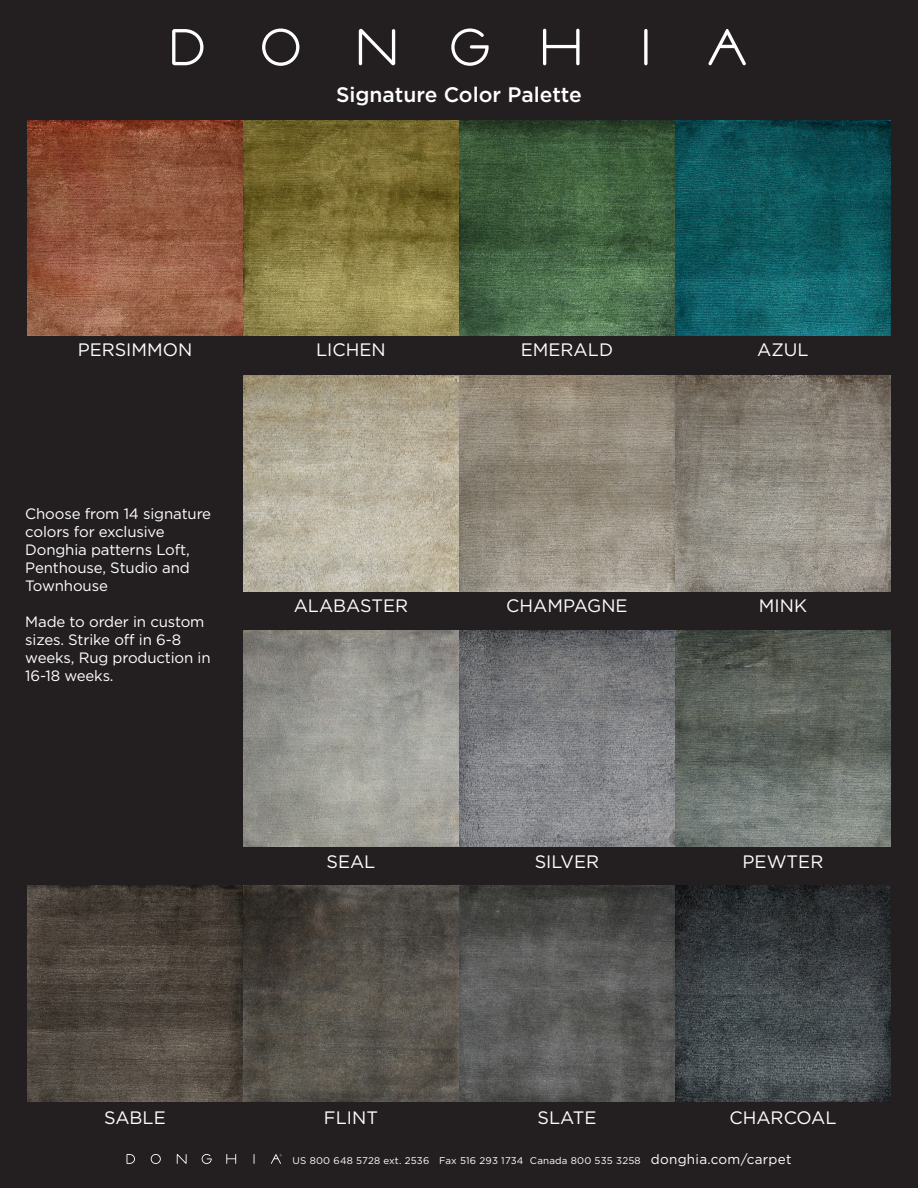
<style>
.page{position:relative;width:918px;height:1188px;background:#231f20}
.page>*{position:absolute;margin:0;border:0;box-sizing:border-box;transform-origin:0 0}
.t1{font:500 21px "Gotham";color:#fff}
.t2{font:18px "Gotham";color:#fff}
.t3{font:15px/18px "Gotham";letter-spacing:-.01em;color:#fff}
.t4{font:9.75px "Gotham";letter-spacing:.02em;color:#fff}
.s1{font-size:13.5px}
</style>
<div class="page">
<svg style="left:177px;top:1154px;width:10px;height:10px"></svg>
<svg style="left:226px;top:1154px;width:10px;height:10px"></svg>
<svg style="left:151px;top:1154px;width:10px;height:10px"></svg>
<svg style="left:127px;top:1154px;width:8px;height:10px"></svg>
<svg style="left:202px;top:1154px;width:10px;height:10px"></svg>
<svg style="left:271px;top:1154px;width:11px;height:10px"></svg>
<img style="left:27px;top:886px;width:864px;height:216px">
<img style="left:243px;top:630px;width:648px;height:216px">
<img style="left:243px;top:375px;width:648px;height:216px">
<img style="left:27px;top:120px;width:864px;height:216px">
<svg style="left:359px;top:29px;width:36px;height:36px"></svg>
<svg style="left:543px;top:29px;width:37px;height:36px"></svg>
<svg style="left:644px;top:29px;width:4px;height:36px"></svg>
<svg style="left:262px;top:29px;width:37px;height:37px"></svg>
<svg style="left:172px;top:29px;width:31px;height:36px"></svg>
<svg style="left:451px;top:28px;width:38px;height:38px"></svg>
<svg style="left:708px;top:29px;width:38px;height:37px"></svg>
<p class="t1" style="left:336px;top:82px;width:247px">Signature Color Palette</p>
<p class="t2" style="left:78px;top:339px;width:116px">PERSIMMON</p>
<p class="t2" style="left:316px;top:339px;width:71px">LICHEN</p>
<p class="t2" style="left:521px;top:339px;width:94px">EMERALD</p>
<p class="t2" style="left:757px;top:339px;width:53px">AZUL</p>
<p class="t3" style="left:25px;top:505px;width:187px">Choose from 14 signature colors for exclusive<br>Donghia patterns Loft,<br>Penthouse, Studio and<br>Townhouse</p>
<p class="t3" style="left:25px;top:613px;width:187px">Made to order in custom sizes. Strike off in 6-8 weeks, Rug production in<br>16-18 weeks.</p>
<p class="t2" style="left:294px;top:596px;width:116px">ALABASTER</p>
<p class="t2" style="left:506px;top:596px;width:123px">CHAMPAGNE</p>
<p class="t2" style="left:759px;top:596px;width:50px">MINK</p>
<p class="t2" style="left:327px;top:852px;width:50px">SEAL</p>
<p class="t2" style="left:535px;top:852px;width:66px">SILVER</p>
<p class="t2" style="left:743px;top:852px;width:82px">PEWTER</p>
<p class="t2" style="left:104px;top:1108px;width:63px">SABLE</p>
<p class="t2" style="left:324px;top:1108px;width:56px">FLINT</p>
<p class="t2" style="left:538px;top:1108px;width:60px">SLATE</p>
<p class="t2" style="left:729px;top:1108px;width:109px">CHARCOAL</p>
<p class="t4" style="left:293px;top:1155px;width:500px">US 800 648 5728 ext. 2536 Fax 516 293 1734 Canada 800 535 3258 <span class="s1">donghia.com/carpet</span></p>
</div>
